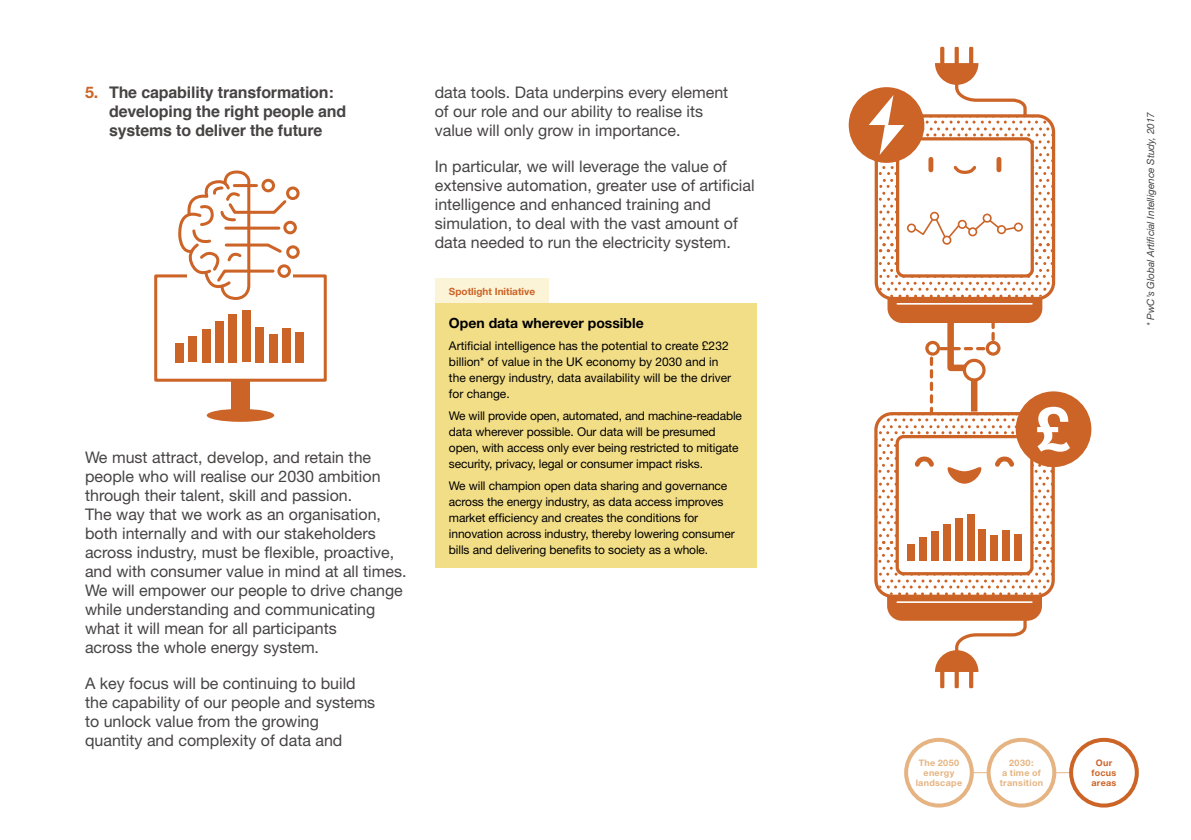
<style>
.page{position:relative;width:1191px;height:840px;background:#fff}
.page>*{position:absolute;margin:0;border:0;box-sizing:border-box;transform-origin:0 0}
.t1{font:16px/19px "Helvetica Neue";color:#464343}
.t2{font:700 16px/19px "Helvetica";letter-spacing:-.01em;color:#464343}
.t3{font:700 14px "Helvetica Neue";color:#000}
.t4{font:12px/16px "Helvetica Neue";letter-spacing:-.01em;color:#000}
.t5{font:italic 10px "Helvetica Neue";letter-spacing:-.005em;color:#464343}
.t6{font:700 10px "Helvetica Neue";color:#cc6427}
.t7{font:700 9px/10px "Helvetica Neue";letter-spacing:.035em;color:#e5b482;text-align:center}
.t8{font:700 9px/10px "Helvetica Neue";letter-spacing:.035em;color:#cc6427;text-align:center}
.s1{font-family:"Helvetica Neue";color:#cc6427}
</style>
<div class="page">
<div style="left:889px;top:129px;width:151px;height:192px;background:linear-gradient(to right,#cc6427,#cc6427);border-radius:13px"></div>
<div style="left:874px;top:114px;width:181px;height:186px;border:3px solid #cc6427;border-radius:16px"></div>
<div style="left:888px;top:426px;width:152px;height:192px;background:#cc6427;border-radius:13px"></div>
<div style="left:874px;top:412px;width:180px;height:185px;border:3px solid #cc6427;border-radius:16px"></div>
<hr style="left:897px;top:601px;width:134px;height:1px;background:#fff">
<div style="left:848px;top:87px;width:76px;height:76px;background:#cc6427;border-radius:50%"></div>
<div style="left:1015px;top:391px;width:76px;height:76px;background:#cc6427;border-radius:50%"></div>
<svg style="left:877px;top:305px;width:193px;height:289px"></svg>
<svg style="left:964px;top:360px;width:20px;height:20px"></svg>
<div style="left:962px;top:358px;width:23px;height:23px;border:3px solid #cc6427;border-radius:50%"></div>
<svg style="left:927px;top:342px;width:11px;height:12px"></svg>
<div style="left:925px;top:340px;width:15px;height:15px;border:3px solid #cc6427;border-radius:50%"></div>
<svg style="left:987px;top:342px;width:12px;height:12px"></svg>
<div style="left:985px;top:340px;width:15px;height:15px;border:3px solid #cc6427;border-radius:50%"></div>
<hr style="left:897px;top:303px;width:135px;height:1px;background:#fff">
<svg style="left:868px;top:63px;width:184px;height:234px"></svg>
<svg style="left:940px;top:47px;width:4px;height:19px"></svg>
<svg style="left:969px;top:47px;width:4px;height:19px"></svg>
<svg style="left:954px;top:47px;width:4px;height:19px"></svg>
<svg style="left:935px;top:618px;width:93px;height:53px"></svg>
<svg style="left:940px;top:669px;width:4px;height:18px"></svg>
<svg style="left:969px;top:669px;width:4px;height:18px"></svg>
<svg style="left:954px;top:669px;width:4px;height:18px"></svg>
<div style="left:904px;top:737px;width:69px;height:70px;border:4px solid #e5b482;border-radius:50%"></div>
<div style="left:1069px;top:737px;width:69px;height:70px;border:4px solid #cc6427;border-radius:50%"></div>
<div style="left:986px;top:737px;width:70px;height:70px;border:4px solid #e5b482;border-radius:50%"></div>
<div style="left:435px;top:303px;width:321px;height:264px;background:#f3de88"></div>
<div style="left:435px;top:278px;width:113px;height:25px;background:#fbf4d7"></div>
<div style="left:154px;top:274px;width:173px;height:107px;border:3px solid #cc6427"></div>
<div style="left:207px;top:408px;width:67px;height:13px;background:#cc6427;border-radius:50%"></div>
<div style="left:231px;top:380px;width:19px;height:35px;background:#cc6427"></div>
<div style="left:175px;top:343px;width:9px;height:19px;background:#cc6427"></div>
<div style="left:189px;top:336px;width:8px;height:26px;background:#cc6427"></div>
<div style="left:202px;top:328px;width:8px;height:34px;background:#cc6427"></div>
<div style="left:215px;top:320px;width:9px;height:42px;background:#cc6427"></div>
<div style="left:229px;top:314px;width:8px;height:48px;background:#cc6427"></div>
<div style="left:242px;top:310px;width:8px;height:52px;background:#cc6427"></div>
<div style="left:255px;top:327px;width:9px;height:35px;background:#cc6427"></div>
<div style="left:269px;top:334px;width:8px;height:28px;background:#cc6427"></div>
<div style="left:282px;top:327px;width:8px;height:35px;background:#cc6427"></div>
<div style="left:295px;top:332px;width:9px;height:30px;background:#cc6427"></div>
<div style="left:188px;top:267px;width:105px;height:21px;background:#fff"></div>
<div style="left:286px;top:186px;width:13px;height:14px;border:3px solid #cc6427;border-radius:50%"></div>
<div style="left:283px;top:221px;width:14px;height:13px;border:3px solid #cc6427;border-radius:50%"></div>
<div style="left:286px;top:245px;width:14px;height:14px;border:3px solid #cc6427;border-radius:50%"></div>
<div style="left:277px;top:264px;width:14px;height:14px;border:3px solid #cc6427;border-radius:50%"></div>
<svg style="left:177px;top:170px;width:112px;height:130px"></svg>
<p class="t2" style="left:109px;top:83px;width:239px;text-indent:-24px"><span class="s1">5.</span> The capability transformation: developing the right people and systems to deliver the future</p>
<p class="t1" style="left:85px;top:447px;width:323px">We must attract, develop, and retain the people who will realise our 2030 ambition through their talent, skill and passion.<br>The way that we work as an organisation, both internally and with our stakeholders across industry, must be flexible, proactive, and with consumer value in mind at all times.<br>We will empower our people to drive change while understanding and communicating what it will mean for all participants<br>across the whole energy system.</p>
<p class="t1" style="left:85px;top:673px;width:292px">A key focus will be continuing to build the capability of our people and systems to unlock value from the growing quantity and complexity of data and</p>
<p class="t1" style="left:435px;top:82px;width:295px">data tools. Data underpins every element of our role and our ability to realise its value will only grow in importance.</p>
<p class="t1" style="left:435px;top:156px;width:321px">In particular, we will leverage the value of extensive automation, greater use of artificial intelligence and enhanced training and simulation, to deal with the vast amount of data needed to run the electricity system.</p>
<p class="t6" style="left:449px;top:285px;width:88px">Spotlight Initiative</p>
<p class="t3" style="left:449px;top:314px;width:196px">Open data wherever possible</p>
<p class="t4" style="left:449px;top:337px;width:284px">Artificial intelligence has the potential to create £232 billion* of value in the UK economy by 2030 and in the energy industry, data availability will be the driver for change.</p>
<p class="t4" style="left:449px;top:407px;width:294px">We will provide open, automated, and machine-readable data wherever possible. Our data will be presumed open, with access only ever being restricted to mitigate security, privacy, legal or consumer impact risks.</p>
<p class="t4" style="left:449px;top:477px;width:287px">We will champion open data sharing and governance across the energy industry, as data access improves market efficiency and creates the conditions for innovation across industry, thereby lowering consumer bills and delivering benefits to society as a whole.</p>
<p class="t5" style="left:1144px;top:326px;width:215px;rotate:-90deg">* PwC’s Global Artificial Intelligence Study, 2017</p>
<p class="t7" style="left:999px;top:756px;width:45px">2030:<br>a time of transition</p>
<p class="t7" style="left:915px;top:757px;width:48px">The 2050 energy landscape</p>
<p class="t8" style="left:1091px;top:757px;width:26px">Our focus areas</p>
</div>
